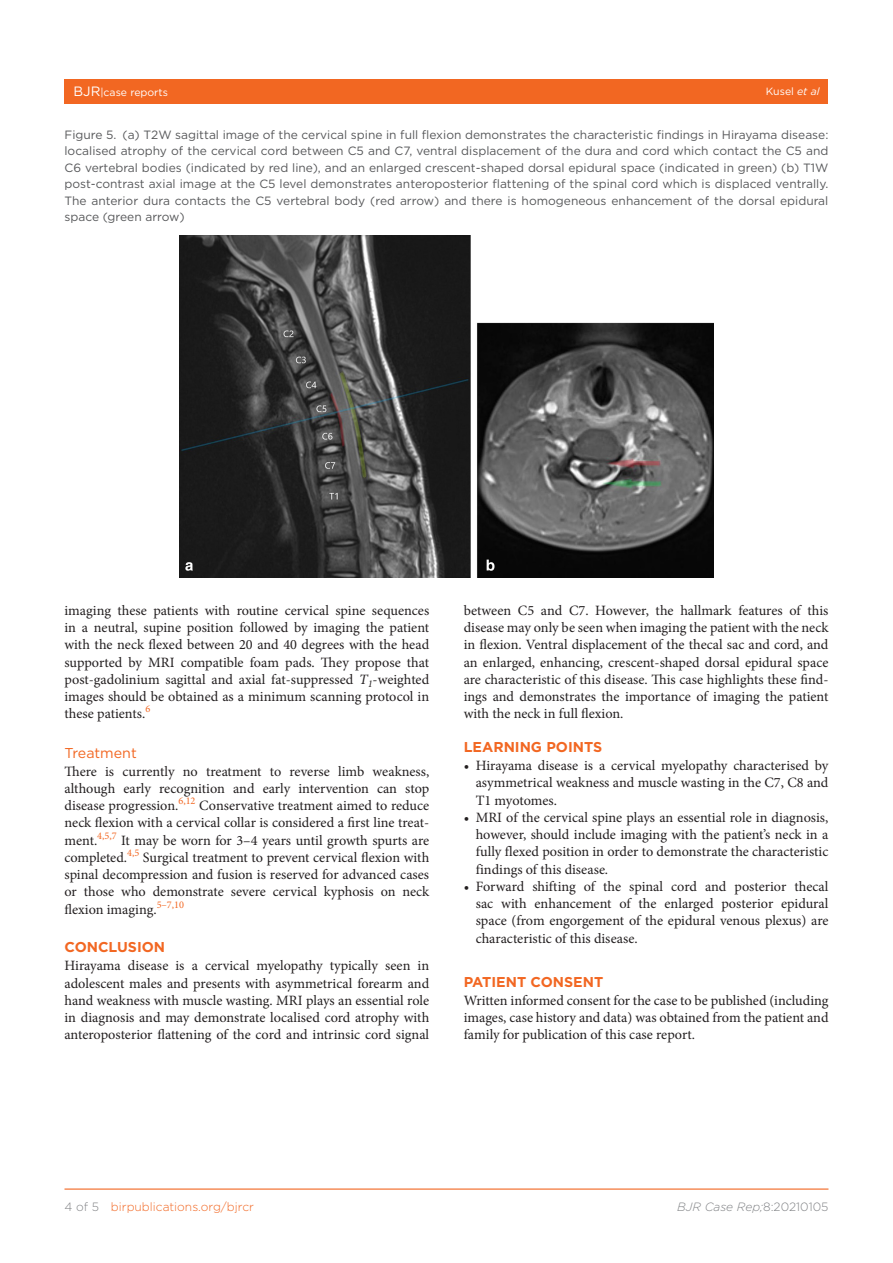
<style>
.page{position:relative;width:893px;height:1263px;background:#fff}
.page>*{position:absolute;margin:0;border:0;box-sizing:border-box;transform-origin:0 0}
.t1{font:14.25px/17.2px "Minion Pro";color:#231f20;text-align:justify}
.t2{font:700 14.25px "Gotham";color:#f26722}
.t3{font:14.25px "Gotham";color:#f26722}
.t4{font:12px/16.5px "Gotham";color:#57585a;text-align:justify}
.t5{font:300 12px "Gotham";color:#f26722}
.t6{font:italic 300 12px "Gotham";color:#808285}
.t7{font:10.5px "Gotham";color:#fff}
.s1{font-size:13.5px}
.s2{font-style:italic}
.s3{color:#808285}
.s4{font-style:normal}
</style>
<div class="page">
<hr style="left:64px;top:1188px;width:764px;height:2px;background:#f26722">
<div style="left:64px;top:79px;width:764px;height:24px;background:#f26722"></div>
<img style="left:179px;top:235px;width:535px;height:342px">
<p class="t7" style="left:74px;top:85px;width:96px"><span class="s1">BJR</span>|case reports</p>
<p class="t7" style="left:766px;top:85px;width:55px">Kusel <span class="s2">et al</span></p>
<p class="t4" style="left:64px;top:126px;width:765px">Figure 5. (a) T2W sagittal image of the cervical spine in full flexion demonstrates the characteristic findings in Hirayama disease: localised atrophy of the cervical cord between C5 and C7, ventral displacement of the dura and cord which contact the C5 and C6 vertebral bodies (indicated by red line), and an enlarged crescent-shaped dorsal epidural space (indicated in green) (b) T1W post-contrast axial image at the C5 level demonstrates anteroposterior flattening of the spinal cord which is displaced ventrally.<br>The anterior dura contacts the C5 vertebral body (red arrow) and there is homogeneous enhancement of the dorsal epidural space (green arrow)</p>
<p class="t1" style="left:64px;top:602px;width:366px">imaging these patients with routine cervical spine sequences in a neutral, supine position followed by imaging the patient with the neck flexed between 20 and 40 degrees with the head supported by MRI compatible foam pads. They propose that post-gadolinium sagittal and axial fat-suppressed <span class="s2">T</span><sub>1</sub>-weighted images should be obtained as a minimum scanning protocol in these patients.<sup>6</sup></p>
<p class="t3" style="left:64px;top:743px;width:74px">Treatment</p>
<p class="t1" style="left:64px;top:762px;width:366px">There is currently no treatment to reverse limb weakness, although early recognition and early intervention can stop disease progression.<sup>6,12</sup> Conservative treatment aimed to reduce neck flexion with a cervical collar is considered a first line treat&shy;ment.<sup>4,5,7</sup> It may be worn for 3–4 years until growth spurts are completed.<sup>4,5</sup> Surgical treatment to prevent cervical flexion with spinal decompression and fusion is reserved for advanced cases or those who demonstrate severe cervical kyphosis on neck flexion imaging.<sup>5–7,10</sup></p>
<p class="t2" style="left:64px;top:938px;width:102px">CONCLUSION</p>
<p class="t1" style="left:64px;top:957px;width:366px">Hirayama disease is a cervical myelopathy typically seen in adolescent males and presents with asymmetrical forearm and hand weakness with muscle wasting. MRI plays an essential role in diagnosis and may demonstrate localised cord atrophy with anteroposterior flattening of the cord and intrinsic cord signal</p>
<p class="t1" style="left:464px;top:602px;width:366px">between C5 and C7. However, the hallmark features of this disease may only be seen when imaging the patient with the neck in flexion. Ventral displacement of the thecal sac and cord, and an enlarged, enhancing, crescent-shaped dorsal epidural space are characteristic of this disease. This case highlights these find&shy;ings and demonstrates the importance of imaging the patient with the neck in full flexion.</p>
<p class="t2" style="left:464px;top:737px;width:140px">LEARNING POINTS</p>
<p class="t1" style="left:476px;top:757px;width:354px;text-indent:-12px">• Hirayama disease is a cervical myelopathy characterised by asymmetrical weakness and muscle wasting in the C7, C8 and T1 myotomes.</p>
<p class="t1" style="left:476px;top:809px;width:354px;text-indent:-12px">• MRI of the cervical spine plays an essential role in diagnosis, however, should include imaging with the patient’s neck in a fully flexed position in order to demonstrate the characteristic findings of this disease.</p>
<p class="t1" style="left:476px;top:878px;width:354px;text-indent:-12px">• Forward shifting of the spinal cord and posterior thecal sac with enhancement of the enlarged posterior epidural space (from engorgement of the epidural venous plexus) are characteristic of this disease.</p>
<p class="t2" style="left:464px;top:972px;width:141px">PATIENT CONSENT</p>
<p class="t1" style="left:464px;top:992px;width:366px">Written informed consent for the case to be published (including images, case history and data) was obtained from the patient and family for publication of this case report.</p>
<p class="t5" style="left:64px;top:1199px;width:191px"><span class="s3">4 of 5</span> birpublications.org/bjrcr</p>
<p class="t6" style="left:677px;top:1199px;width:153px">BJR Case Rep;<span class="s4">8:20210105</span></p>
</div>
